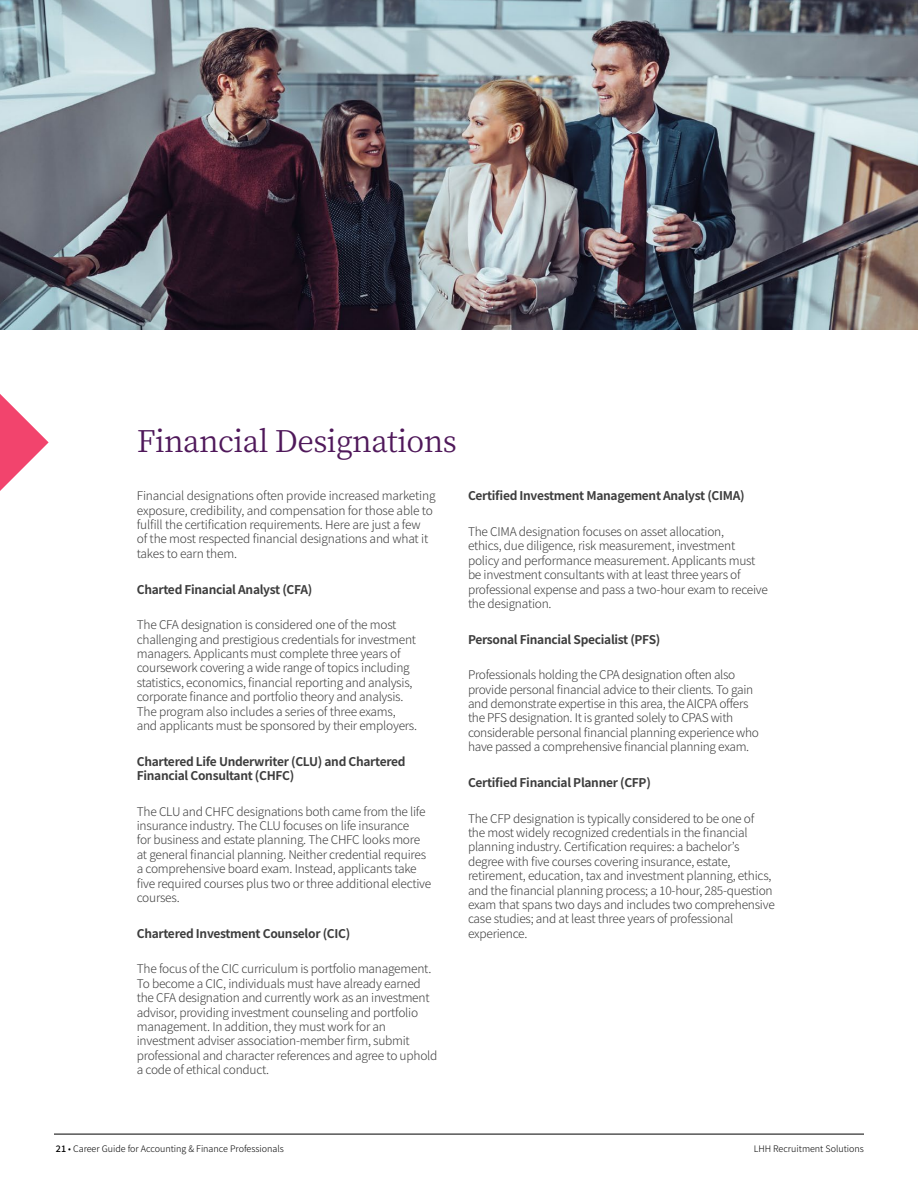
<style>
.page{position:relative;width:918px;height:1188px;background:#fff}
.page>*{position:absolute;margin:0;border:0;box-sizing:border-box;transform-origin:0 0}
.t1{font:30px "Noto Serif JP";letter-spacing:-.02em;color:#4f185a}
.t2{font:300 12px/14.4px "Noto Sans JP";letter-spacing:-.02em;color:#3d3d3d}
.t3{font:700 12px/14.4px "Noto Sans JP";letter-spacing:-.025em;color:#3d3d3d}
.t4{font:300 9px "Noto Sans JP";color:#000}
.s1{font-weight:500}
</style>
<div class="page">
<hr style="left:54px;top:1134px;width:810px;height:1px;background:#000">
<svg style="left:0;top:394px;width:49px;height:97px"></svg>
<img style="left:0;top:0;width:918px;height:329px">
<h1 class="t1" style="left:137px;top:424px;width:321px">Financial Designations</h1>
<p class="t2" style="left:137px;top:489px;width:300px">Financial designations often provide increased marketing exposure, credibility, and compensation for those able to fulfill the certification requirements. Here are just a few<br>of the most respected financial designations and what it takes to earn them.</p>
<p class="t3" style="left:137px;top:582px;width:177px">Charted Financial Analyst (CFA)</p>
<p class="t2" style="left:137px;top:618px;width:282px">The CFA designation is considered one of the most challenging and prestigious credentials for investment managers. Applicants must complete three years of coursework covering a wide range of topics including statistics, economics, financial reporting and analysis, corporate finance and portfolio theory and analysis.<br>The program also includes a series of three exams, and applicants must be sponsored by their employers.</p>
<p class="t3" style="left:137px;top:754px;width:270px">Chartered Life Underwriter (CLU) and Chartered<br>Financial Consultant (CHFC)</p>
<p class="t2" style="left:137px;top:804px;width:296px">The CLU and CHFC designations both came from the life insurance industry. The CLU focuses on life insurance<br>for business and estate planning. The CHFC looks more at general financial planning. Neither credential requires a comprehensive board exam. Instead, applicants take five required courses plus two or three additional elective courses.</p>
<p class="t3" style="left:137px;top:926px;width:215px">Chartered Investment Counselor (CIC)</p>
<p class="t2" style="left:137px;top:962px;width:302px">The focus of the CIC curriculum is portfolio management.<br>To become a CIC, individuals must have already earned the CFA designation and currently work as an investment advisor, providing investment counseling and portfolio management. In addition, they must work for an investment adviser association-member firm, submit professional and character references and agree to uphold a code of ethical conduct.</p>
<p class="t3" style="left:468px;top:489px;width:278px">Certified Investment Management Analyst (CIMA)</p>
<p class="t2" style="left:468px;top:525px;width:301px">The CIMA designation focuses on asset allocation,<br>ethics, due diligence, risk measurement, investment policy and performance measurement. Applicants must be investment consultants with at least three years of professional expense and pass a two-hour exam to receive the designation.</p>
<p class="t3" style="left:468px;top:632px;width:194px">Personal Financial Specialist (PFS)</p>
<p class="t2" style="left:468px;top:668px;width:293px">Professionals holding the CPA designation often also provide personal financial advice to their clients. To gain and demonstrate expertise in this area, the AICPA offers the PFS designation. It is granted solely to CPAS with considerable personal financial planning experience who have passed a comprehensive financial planning exam.</p>
<p class="t3" style="left:468px;top:776px;width:184px">Certified Financial Planner (CFP)</p>
<p class="t2" style="left:468px;top:811px;width:308px">The CFP designation is typically considered to be one of<br>the most widely recognized credentials in the financial planning industry. Certification requires: a bachelor’s degree with five courses covering insurance, estate, retirement, education, tax and investment planning, ethics, and the financial planning process; a 10-hour, 285-question exam that spans two days and includes two comprehensive case studies; and at least three years of professional experience.</p>
<p class="t4" style="left:56px;top:1144px;width:230px"><span class="s1">21</span> • Career Guide for Accounting &amp; Finance Professionals</p>
<p class="t4" style="left:754px;top:1144px;width:112px">LHH Recruitment Solutions</p>
</div>
